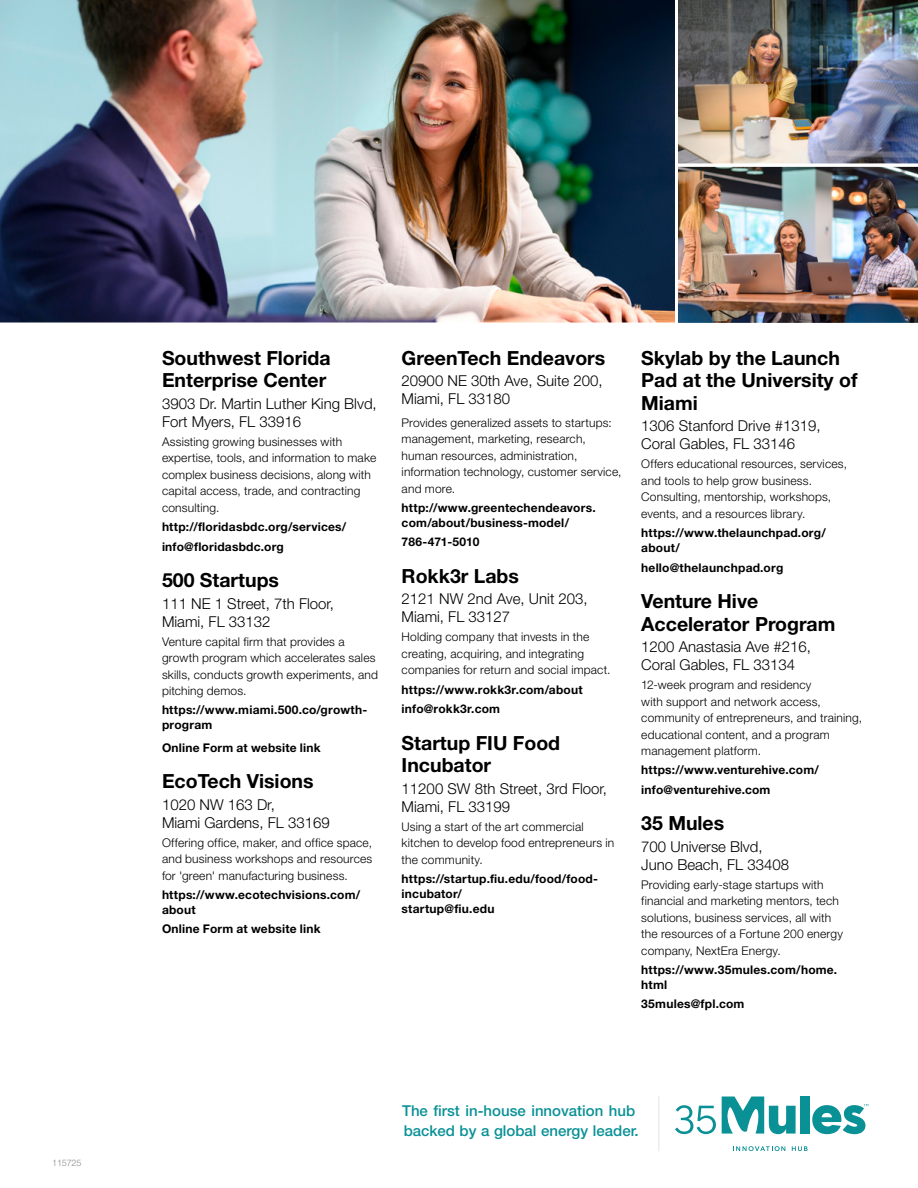
<style>
.page{position:relative;width:918px;height:1188px;background:#fff}
.page>*{position:absolute;margin:0;border:0;box-sizing:border-box;transform-origin:0 0}
.t1{font:700 19.5px/22.5px "Helvetica Neue LT Std";color:#000}
.t2{font:300 15px/18px "Helvetica Neue LT Std";color:#000}
.t3{font:500 15px/19.5px "Helvetica Neue LT Std";color:#0a9196}
.t4{font:300 12px/16.5px "Helvetica Neue LT Std";letter-spacing:.015em;color:#000}
.t5{font:700 12px/15px "Helvetica Neue LT Std";letter-spacing:.02em;color:#000}
.t6{font:700 12px "Helvetica Neue LT Std";color:#000}
.t7{font:300 9px "Helvetica Neue LT Std";letter-spacing:-.01em;color:#6d6e71}
</style>
<div class="page">
<svg style="left:733px;top:1146px;width:52px;height:5px"></svg>
<svg style="left:792px;top:1146px;width:16px;height:5px"></svg>
<div style="left:800px;top:1097px;width:9px;height:37px;background:#0a9196"></div>
<svg style="left:722px;top:1097px;width:74px;height:37px"></svg>
<svg style="left:675px;top:1105px;width:41px;height:29px"></svg>
<svg style="left:812px;top:1104px;width:56px;height:30px"></svg>
<hr style="left:658px;top:1096px;width:1px;height:55px;background:#e4e3e2">
<img style="left:0;top:0;width:675px;height:323px">
<img style="left:678px;top:0;width:240px;height:323px">
<p class="t7" style="left:53px;top:1157px;width:30px">115725</p>
<h1 class="t1" style="left:162px;top:346px;width:170px">Southwest Florida<br>Enterprise Center</h1>
<p class="t2" style="left:162px;top:394px;width:216px">3903 Dr. Martin Luther King Blvd,<br>Fort Myers, FL 33916</p>
<p class="t4" style="left:162px;top:433px;width:216px">Assisting growing businesses with expertise, tools, and information to make complex business decisions, along with capital access, trade, and contracting consulting.</p>
<p class="t5" style="left:162px;top:517px;width:186px;line-height:19.4px">http://floridasbdc.org/services/ info@floridasbdc.org</p>
<h1 class="t1" style="left:162px;top:569px;width:119px">500 Startups</h1>
<p class="t2" style="left:162px;top:594px;width:174px">111 NE 1 Street, 7th Floor,<br>Miami, FL 33132</p>
<p class="t4" style="left:162px;top:633px;width:217px">Venture capital firm that provides a growth program which accelerates sales skills, conducts growth experiments, and pitching demos.</p>
<p class="t5" style="left:162px;top:702px;width:207px">https://www.miami.500.co/growth&shy;program</p>
<p class="t5" style="left:162px;top:740px;width:160px">Online Form at website link</p>
<h1 class="t1" style="left:162px;top:770px;width:153px">EcoTech Visions</h1>
<p class="t2" style="left:162px;top:795px;width:169px">1020 NW 163 Dr,<br>Miami Gardens, FL 33169</p>
<p class="t4" style="left:162px;top:834px;width:212px;text-align:justify">Offering office, maker, and office space, and business workshops and resources for 'green' manufacturing business.</p>
<p class="t5" style="left:162px;top:887px;width:200px">https://www.ecotechvisions.com/ about</p>
<p class="t5" style="left:162px;top:921px;width:160px">Online Form at website link</p>
<h1 class="t1" style="left:402px;top:346px;width:205px">GreenTech Endeavors</h1>
<p class="t2" style="left:402px;top:372px;width:202px">20900 NE 30th Ave, Suite 200,<br>Miami, FL 33180</p>
<p class="t4" style="left:402px;top:414px;width:221px">Provides generalized assets to startups: management, marketing, research, human resources, administration, information technology, customer service, and more.</p>
<p class="t5" style="left:402px;top:500px;width:196px">http://www.greentechendeavors. com/about/business-model/</p>
<p class="t6" style="left:402px;top:535px;width:79px">786-471-5010</p>
<h1 class="t1" style="left:402px;top:564px;width:119px">Rokk3r Labs</h1>
<p class="t2" style="left:402px;top:590px;width:188px">2121 NW 2nd Ave, Unit 203,<br>Miami, FL 33127</p>
<p class="t4" style="left:402px;top:629px;width:210px">Holding company that invests in the creating, acquiring, and integrating companies for return and social impact.</p>
<p class="t5" style="left:402px;top:679px;width:182px;line-height:19.4px">https://www.rokk3r.com/about info@rokk3r.com</p>
<h1 class="t1" style="left:402px;top:731px;width:160px">Startup FIU Food<br>Incubator</h1>
<p class="t2" style="left:402px;top:779px;width:207px">11200 SW 8th Street, 3rd Floor,<br>Miami, FL 33199</p>
<p class="t4" style="left:402px;top:818px;width:214px">Using a start of the art commercial kitchen to develop food entrepreneurs in the community.</p>
<p class="t5" style="left:402px;top:871px;width:198px">https://startup.fiu.edu/food/food&shy;incubator/<br>startup@fiu.edu</p>
<h1 class="t1" style="left:641px;top:346px;width:218px">Skylab by the Launch<br>Pad at the University of<br>Miami</h1>
<p class="t2" style="left:641px;top:417px;width:181px">1306 Stanford Drive #1319,<br>Coral Gables, FL 33146</p>
<p class="t4" style="left:641px;top:456px;width:207px">Offers educational resources, services, and tools to help grow business.<br>Consulting, mentorship, workshops, events, and a resources library.</p>
<p class="t5" style="left:641px;top:525px;width:186px">https://www.thelaunchpad.org/ about/</p>
<p class="t5" style="left:641px;top:559px;width:144px">hello@thelaunchpad.org</p>
<h1 class="t1" style="left:641px;top:590px;width:196px">Venture Hive<br>Accelerator Program</h1>
<p class="t2" style="left:641px;top:638px;width:171px">1200 Anastasia Ave #216,<br>Coral Gables, FL 33134</p>
<p class="t4" style="left:641px;top:676px;width:222px">12-week program and residency<br>with support and network access, community of entrepreneurs, and training, educational content, and a program management platform.</p>
<p class="t5" style="left:641px;top:760px;width:179px;line-height:19.4px">https://www.venturehive.com/ info@venturehive.com</p>
<h1 class="t1" style="left:641px;top:812px;width:85px">35 Mules</h1>
<p class="t2" style="left:641px;top:837px;width:149px">700 Universe Blvd,<br>Juno Beach, FL 33408</p>
<p class="t4" style="left:641px;top:876px;width:203px">Providing early-stage startups with financial and marketing mentors, tech solutions, business services, all with the resources of a Fortune 200 energy company, NextEra Energy.</p>
<p class="t5" style="left:641px;top:962px;width:197px">https://www.35mules.com/home. html</p>
<p class="t5" style="left:641px;top:996px;width:105px">35mules@fpl.com</p>
<p class="t3" style="left:402px;top:1101px;width:238px">The first in-house innovation hub backed by a global energy leader.</p>
</div>
